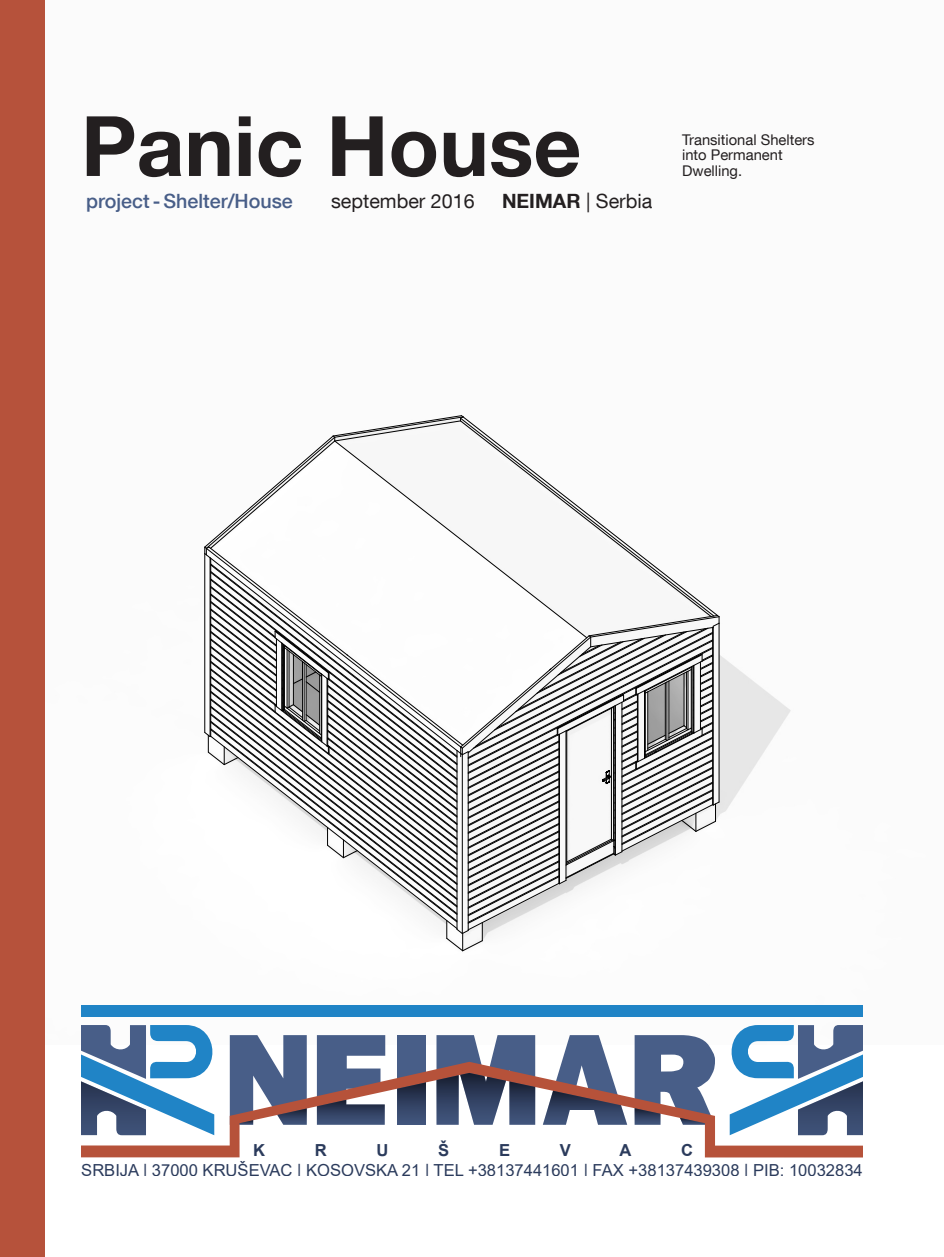
<style>
.page{position:relative;width:944px;height:1257px;background:#fff}
.page>*{position:absolute;margin:0;border:0;box-sizing:border-box;transform-origin:0 0}
.t1{font:700 83.48px "Helvetica Neue LT Com";color:#231f20}
.t2{font:19.57px "Helvetica Neue LT Com";color:#231f20}
.t3{font:500 19.57px "Helvetica Neue LT Com";color:#485e88}
.t4{font:16.65px/19.8px "Arial";color:#2b3b5c}
.t5{font:700 16.65px "Arial";color:#2b3b5c}
.t6{font:14.85px/15.5px "Helvetica Neue LT Com";color:#231f20}
.s1{font-weight:700}
</style>
<div class="page">
<img style="left:81px;top:558px;width:782px;height:486px">
<svg style="left:460px;top:420px;width:251px;height:166px"></svg>
<svg style="left:204px;top:415px;width:260px;height:143px"></svg>
<hr style="left:204px;top:553px;width:1px;height:179px;background:#000">
<hr style="left:210px;top:558px;width:1px;height:178px;background:#000">
<svg style="left:210px;top:563px;width:247px;height:23px"></svg>
<svg style="left:204px;top:586px;width:516px;height:365px"></svg>
<svg style="left:81px;top:1025px;width:141px;height:36px"></svg>
<svg style="left:722px;top:1025px;width:141px;height:36px"></svg>
<div style="left:81px;top:1004px;width:782px;height:12px;background:#2084c6"></div>
<div style="left:397px;top:1035px;width:29px;height:89px;background:#485e88"></div>
<svg style="left:81px;top:1061px;width:782px;height:96px"></svg>
<svg style="left:397px;top:1082px;width:29px;height:42px"></svg>
<svg style="left:317px;top:1035px;width:68px;height:89px;background:#6a6d87"></svg>
<svg style="left:230px;top:1035px;width:77px;height:89px;background:#6f7490"></svg>
<svg style="left:543px;top:1035px;width:84px;height:89px"></svg>
<svg style="left:635px;top:1035px;width:80px;height:89px"></svg>
<svg style="left:436px;top:1035px;width:99px;height:89px;background:#67687e"></svg>
<div style="left:0;top:0;width:45px;height:1256px;background:#b6523b"></div>
<p class="t1" style="left:81px;top:93px;width:502px">Panic House</p>
<p class="t3" style="left:86px;top:189px;width:208px">project - Shelter/House</p>
<p class="t2" style="left:331px;top:189px;width:145px">september 2016</p>
<p class="t2" style="left:502px;top:189px;width:152px"><span class="s1">NEIMAR</span> | Serbia</p>
<p class="t6" style="left:682px;top:131px;width:134px">Transitional Shelters</p>
<p class="t6" style="left:682px;top:147px;width:102px">into Permanent<br>Dwelling.</p>
<p class="t5" style="left:253px;top:1138px;width:13px">K</p>
<p class="t5" style="left:315px;top:1138px;width:13px">R</p>
<p class="t5" style="left:377px;top:1138px;width:13px">U</p>
<p class="t5" style="left:438px;top:1138px;width:13px">Š</p>
<p class="t5" style="left:499px;top:1138px;width:13px">E</p>
<p class="t5" style="left:560px;top:1138px;width:13px">V</p>
<p class="t5" style="left:619px;top:1138px;width:13px">A</p>
<p class="t4" style="left:81px;top:1140px;width:783px;text-indent:600px"><span class="s1">C<br></span>SRBIJA | 37000 KRUŠEVAC | KOSOVSKA 21 | TEL +38137441601 | FAX +38137439308 | PIB: 10032834</p>
</div>
